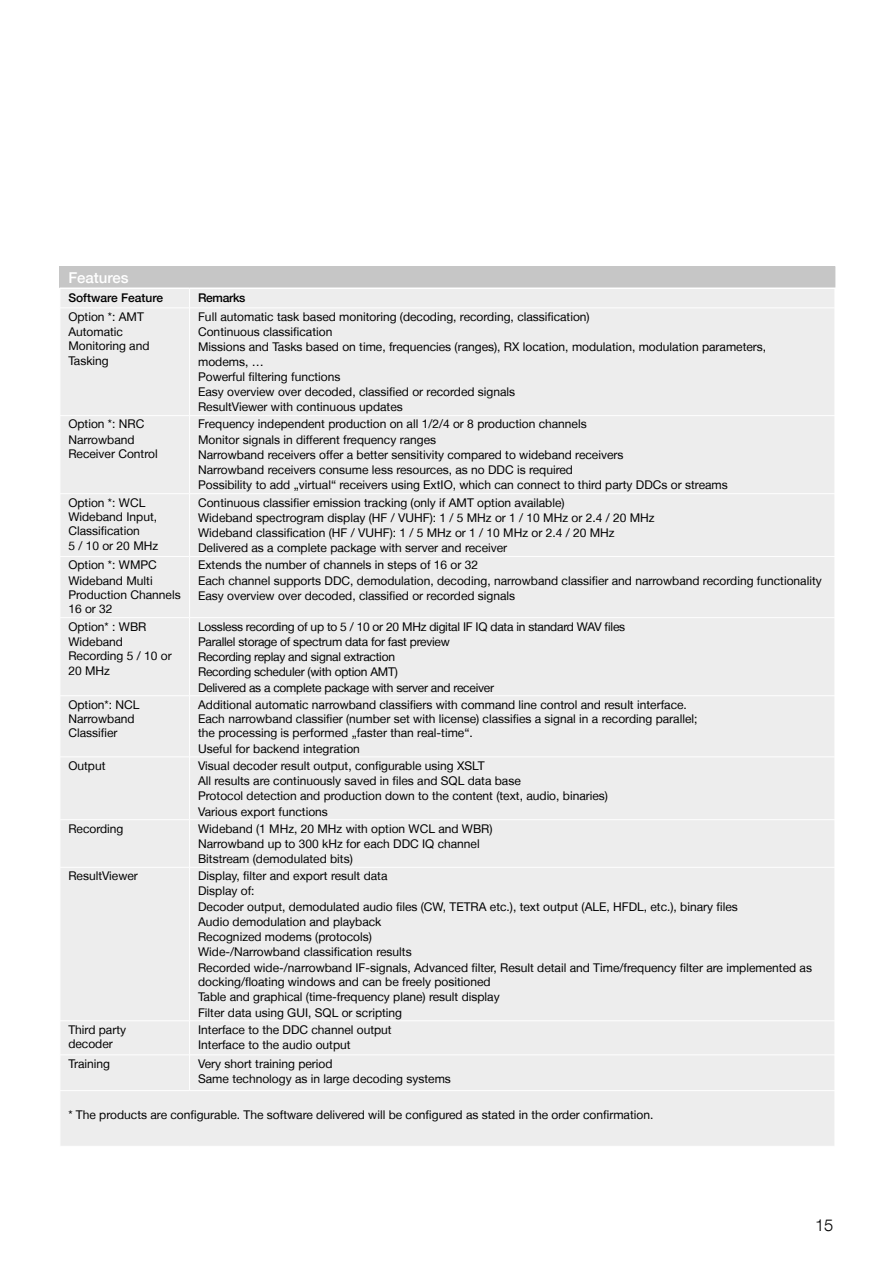
<style>
.page{position:relative;width:893px;height:1263px;background:#fff}
.page>*{position:absolute;margin:0;border:0;box-sizing:border-box;transform-origin:0 0}
.t1{font:300 16.5px "Helvetica Neue LT Com";color:#000}
.t2{font:500 15px "Helvetica Neue LT";color:#fff}
.t3{font:12px/15.3px "Helvetica Neue LT";color:#000}
.t4{font:12px/15.3px "Helvetica Neue LT";letter-spacing:-.02em;color:#000}
.t5{font:500 12px "Helvetica Neue LT";color:#000}
.t6{font:500 12px "Helvetica Neue LT";letter-spacing:-.025em;color:#000}
</style>
<div class="page">
<div style="left:60px;top:267px;width:775px;height:21px;background:#c6c6c6"></div>
<div style="left:61px;top:289px;width:773px;height:857px;background:#ededed"></div>
<hr style="left:60px;top:266px;width:130px;height:1px;background:#c6c6c6">
<hr style="left:190px;top:266px;width:645px;height:1px;background:#c6c6c6">
<svg style="left:60px;top:289px;width:1px;height:18px"></svg>
<svg style="left:189px;top:289px;width:1px;height:19px"></svg>
<svg style="left:835px;top:267px;width:1px;height:21px"></svg>
<hr style="left:60px;top:308px;width:130px;height:1px;background:#fff">
<hr style="left:190px;top:308px;width:645px;height:1px;background:#fff">
<hr style="left:189px;top:308px;width:1px;height:107px;background:#fff">
<hr style="left:60px;top:415px;width:130px;height:1px;background:#fff">
<hr style="left:190px;top:415px;width:645px;height:1px;background:#fff">
<hr style="left:189px;top:416px;width:1px;height:77px;background:#fff">
<hr style="left:60px;top:493px;width:130px;height:1px;background:#fff">
<hr style="left:190px;top:493px;width:645px;height:1px;background:#fff">
<hr style="left:189px;top:494px;width:1px;height:62px;background:#fff">
<hr style="left:60px;top:556px;width:130px;height:1px;background:#fff">
<hr style="left:190px;top:556px;width:645px;height:1px;background:#fff">
<hr style="left:189px;top:557px;width:1px;height:60px;background:#fff">
<hr style="left:60px;top:617px;width:130px;height:1px;background:#fff">
<hr style="left:190px;top:617px;width:645px;height:1px;background:#fff">
<hr style="left:189px;top:618px;width:1px;height:77px;background:#fff">
<hr style="left:60px;top:695px;width:130px;height:1px;background:#fff">
<hr style="left:190px;top:695px;width:645px;height:1px;background:#fff">
<hr style="left:189px;top:696px;width:1px;height:61px;background:#fff">
<hr style="left:60px;top:757px;width:130px;height:1px;background:#fff">
<hr style="left:190px;top:757px;width:645px;height:1px;background:#fff">
<hr style="left:189px;top:757px;width:1px;height:62px;background:#fff">
<hr style="left:60px;top:819px;width:130px;height:1px;background:#fff">
<hr style="left:190px;top:819px;width:645px;height:1px;background:#fff">
<hr style="left:189px;top:820px;width:1px;height:47px;background:#fff">
<hr style="left:60px;top:867px;width:130px;height:1px;background:#fff">
<hr style="left:190px;top:867px;width:645px;height:1px;background:#fff">
<hr style="left:189px;top:867px;width:1px;height:153px;background:#fff">
<hr style="left:60px;top:1020px;width:130px;height:1px;background:#fff">
<hr style="left:190px;top:1020px;width:645px;height:1px;background:#fff">
<hr style="left:189px;top:1021px;width:1px;height:34px;background:#fff">
<hr style="left:60px;top:1054px;width:130px;height:1px;background:#fff">
<hr style="left:190px;top:1054px;width:645px;height:1px;background:#fff">
<hr style="left:189px;top:1055px;width:1px;height:35px;background:#fff">
<hr style="left:60px;top:1090px;width:130px;height:1px;background:#fff">
<hr style="left:190px;top:1090px;width:645px;height:1px;background:#fff">
<hr style="left:60px;top:287px;width:130px;height:2px;background:#fff">
<hr style="left:190px;top:287px;width:645px;height:2px;background:#fff">
<p class="t2" style="left:68px;top:268px;width:62px">Features</p>
<p class="t5" style="left:68px;top:290px;width:96px">Software Feature</p>
<p class="t6" style="left:198px;top:290px;width:49px">Remarks</p>
<p class="t3" style="left:68px;top:309px;width:83px;line-height:14.7px">Option *: AMT<br>Automatic<br>Monitoring and<br>Tasking</p>
<p class="t3" style="left:198px;top:309px;width:570px">Full automatic task based monitoring (decoding, recording, classification)<br>Continuous classification<br>Missions and Tasks based on time, frequencies (ranges), RX location, modulation, modulation parameters, modems, …<br>Powerful filtering functions<br>Easy overview over decoded, classified or recorded signals<br>ResultViewer with continuous updates</p>
<p class="t3" style="left:68px;top:417px;width:91px;line-height:14.9px">Option *: NRC<br>Narrowband<br>Receiver Control</p>
<p class="t3" style="left:198px;top:416px;width:531px">Frequency independent production on all 1/2/4 or 8 production channels<br>Monitor signals in different frequency ranges<br>Narrowband receivers offer a better sensitivity compared to wideband receivers<br>Narrowband receivers consume less resources, as no DDC is required<br>Possibility to add „virtual“ receivers using ExtIO, which can connect to third party DDCs or streams</p>
<p class="t3" style="left:68px;top:495px;width:91px;line-height:14.4px">Option *: WCL<br>Wideband Input,<br>Classification<br>5 / 10 or 20 MHz</p>
<p class="t3" style="left:198px;top:494px;width:458px">Continuous classifier emission tracking (only if AMT option available)<br>Wideband spectrogram display (HF / VUHF): 1 / 5 MHz or 1 / 10 MHz or 2.4 / 20 MHz Wideband classification (HF / VUHF): 1 / 5 MHz or 1 / 10 MHz or 2.4 / 20 MHz Delivered as a complete package with server and receiver</p>
<p class="t3" style="left:68px;top:558px;width:114px;line-height:14.7px">Option *: WMPC<br>Wideband Multi<br>Production Channels<br>16 or 32</p>
<p class="t3" style="left:198px;top:557px;width:625px">Extends the number of channels in steps of 16 or 32<br>Each channel supports DDC, demodulation, decoding, narrowband classifier and narrowband recording functionality<br>Easy overview over decoded, classified or recorded signals</p>
<p class="t3" style="left:68px;top:619px;width:105px;line-height:14.7px">Option* : WBR<br>Wideband<br>Recording 5 / 10 or<br>20 MHz</p>
<p class="t4" style="left:198px;top:618px;width:429px">Lossless recording of up to 5 / 10 or 20 MHz digital IF IQ data in standard WAV files Parallel storage of spectrum data for fast preview<br>Recording replay and signal extraction<br>Recording scheduler (with option AMT)<br>Delivered as a complete package with server and receiver</p>
<p class="t3" style="left:68px;top:697px;width:73px;line-height:14.4px">Option*: NCL<br>Narrowband<br>Classifier</p>
<p class="t3" style="left:198px;top:697px;width:501px;line-height:14.7px">Additional automatic narrowband classifiers with command line control and result interface.<br>Each narrowband classifier (number set with license) classifies a signal in a recording parallel; the processing is performed „faster than real-time“.<br>Useful for backend integration</p>
<p class="t3" style="left:68px;top:758px;width:39px">Output</p>
<p class="t3" style="left:198px;top:758px;width:411px">Visual decoder result output, configurable using XSLT<br>All results are continuously saved in files and SQL data base<br>Protocol detection and production down to the content (text, audio, binaries)<br>Various export functions</p>
<p class="t3" style="left:68px;top:820px;width:57px">Recording</p>
<p class="t3" style="left:198px;top:820px;width:296px">Wideband (1 MHz, 20 MHz with option WCL and WBR)<br>Narrowband up to 300 kHz for each DDC IQ channel<br>Bitstream (demodulated bits)</p>
<p class="t3" style="left:68px;top:868px;width:71px">ResultViewer</p>
<p class="t3" style="left:198px;top:868px;width:615px">Display, filter and export result data<br>Display of:<br>Decoder output, demodulated audio files (CW, TETRA etc.), text output (ALE, HFDL, etc.), binary files<br>Audio demodulation and playback<br>Recognized modems (protocols)<br>Wide-/Narrowband classification results<br>Recorded wide-/narrowband IF-signals, Advanced filter, Result detail and Time/frequency filter are implemented as docking/floating windows and can be freely positioned<br>Table and graphical (time-frequency plane) result display<br>Filter data using GUI, SQL or scripting</p>
<p class="t3" style="left:68px;top:1022px;width:59px;line-height:14.4px">Third party decoder</p>
<p class="t3" style="left:198px;top:1021px;width:195px">Interface to the DDC channel output<br>Interface to the audio output</p>
<p class="t3" style="left:68px;top:1056px;width:43px">Training</p>
<p class="t3" style="left:198px;top:1056px;width:254px">Very short training period<br>Same technology as in large decoding systems</p>
<p class="t3" style="left:68px;top:1107px;width:586px">* The products are configurable. The software delivered will be configured as stated in the order confirmation.</p>
<h1 class="t1" style="left:815px;top:1215px;width:20px">15</h1>
</div>
